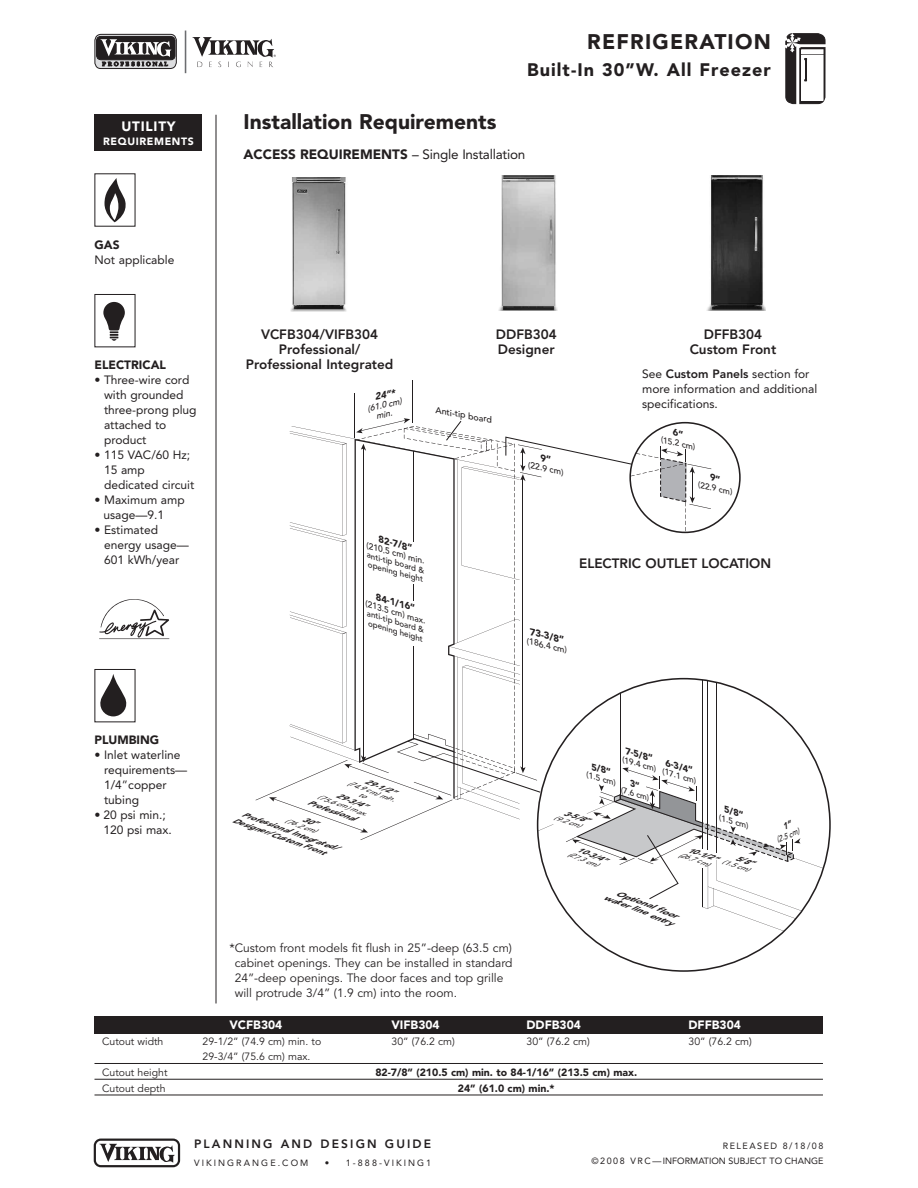
<style>
.page{position:relative;width:918px;height:1188px;background:#fff}
.page>*{position:absolute;margin:0;border:0;box-sizing:border-box;transform-origin:0 0}
.t1{font:900 21px "Avenir";color:#231f20}
.t2{font:900 21px "Avenir";letter-spacing:.06em;color:#231f20}
.t3{font:900 18px "Avenir";letter-spacing:.06em;color:#231f20}
.t4{font:800 13.5px/15px "Avenir";color:#231f20;text-align:center}
.t5{font:13.5px "Avenir";letter-spacing:-.015em;color:#231f20}
.t6{font:900 13.5px "Avenir";letter-spacing:.06em;color:#fff}
.t7{font:12px/15px "Avenir";color:#231f20}
.t8{font:12px/15px "Avenir";color:#231f20}
.t9{font:900 12px "Avenir";color:#fff}
.t10{font:800 12px "Avenir";letter-spacing:.175em;color:#231f20}
.t11{font:900 12px "Avenir";color:#231f20}
.t12{font:10.5px "Avenir";color:#231f20}
.t13{font:900 10.5px "Avenir";color:#231f20}
.t14{font:900 10.5px "Avenir";letter-spacing:.06em;color:#fff}
.t15{font:italic 900 9.9px "Avenir";color:#231f20;scale:.96 1}
.t16{font:italic 900 9.6px "Avenir";color:#231f20}
.t17{font:italic 900 9.45px "Avenir";color:#231f20;scale:1.04 1}
.t18{font:italic 900 9.15px "Avenir";color:#231f20;scale:1.04 1}
.t19{font:9px/15px "Avenir";color:#231f20;text-align:right}
.t20{font:9px "Avenir";letter-spacing:.23em;color:#231f20}
.t21{font:italic 500 8.85px "Avenir";color:#231f20}
.t22{font:italic 500 8.85px/9.3px "Avenir";color:#231f20;text-align:center;scale:.96 1}
.t23{font:italic 500 8.55px "Avenir";color:#231f20}
.t24{font:italic 500 8.55px "Avenir";color:#231f20;scale:1.04 1}
.t25{font:italic 500 8.4px "Avenir";color:#231f20}
.t26{font:italic 500 8.4px "Avenir";color:#231f20;scale:1.04 1}
.t27{font:italic 500 8.4px "Avenir";color:#231f20;scale:.79 1}
.t28{font:italic 500 8.25px "Avenir";color:#231f20;scale:1.04 1}
.t29{font:italic 500 8.1px "Avenir";color:#231f20}
.t30{font:italic 500 7.95px/9px "Avenir";color:#231f20;text-align:center;scale:1.04 1}
.t31{font:italic 900 7.35px/8.1px "Avenir";color:#231f20;text-align:right;scale:1.33 1}
.t32{font:italic 900 7.2px "Avenir";color:#231f20;scale:1.2 1}
.t33{font:italic 900 7.05px/8.9px "Avenir";color:#231f20;scale:1.24 1}
.t34{font:italic 900 7.05px "Avenir";color:#231f20;scale:1.23 1}
.t35{font:italic 500 6.45px "Avenir";color:#231f20;scale:1.2 1}
.t36{font:italic 500 6.3px "Avenir";color:#231f20;scale:1.24 1}
.t37{font:italic 500 6.3px "Avenir";color:#231f20;scale:1.23 1}
.s1{font-style:inherit}
.s2{font-weight:900}
.s3{font-weight:800}
</style>
<div class="page">
<svg style="left:595px;top:811px;width:236px;height:161px"></svg>
<hr style="left:412px;top:380px;width:1px;height:43px;background:#231f20">
<hr style="left:354px;top:393px;width:1px;height:44px;background:#231f20">
<svg style="left:785px;top:33px;width:40px;height:71px"></svg>
<hr style="left:216px;top:115px;width:1px;height:888px;background:#231f20">
<hr style="left:185px;top:31px;width:1px;height:42px;background:#6c6d70">
<svg style="left:95px;top:34px;width:82px;height:35px"></svg>
<svg style="left:192px;top:37px;width:84px;height:30px"></svg>
<svg style="left:94px;top:1139px;width:86px;height:28px"></svg>
<div style="left:94px;top:115px;width:108px;height:36px;background:#231f20"></div>
<svg style="left:103px;top:302px;width:22px;height:39px"></svg>
<svg style="left:100px;top:674px;width:26px;height:42px"></svg>
<svg style="left:105px;top:178px;width:21px;height:44px"></svg>
<img style="left:290px;top:177px;width:57px;height:135px">
<img style="left:499px;top:176px;width:59px;height:134px">
<img style="left:707px;top:176px;width:59px;height:134px">
<svg style="left:99px;top:599px;width:70px;height:40px"></svg>
<div style="left:94px;top:1016px;width:730px;height:17px;background:#231f20"></div>
<hr style="left:94px;top:1063px;width:729px;height:1px;background:#231f20">
<hr style="left:94px;top:1079px;width:729px;height:1px;background:#231f20">
<hr style="left:94px;top:1095px;width:729px;height:1px;background:#231f20">
<svg style="left:256px;top:418px;width:574px;height:524px"></svg>
<p class="t6" style="left:121px;top:121px;width:56px">UTILITY</p>
<p class="t14" style="left:103px;top:137px;width:92px">REQUIREMENTS</p>
<p class="t11" style="left:94px;top:240px;width:27px">GAS</p>
<p class="t7" style="left:94px;top:253px;width:81px">Not applicable</p>
<p class="t11" style="left:94px;top:360px;width:73px">ELECTRICAL</p>
<p class="t7" style="left:104px;top:373px;width:94px;text-indent:-10px">• Three-wire cord with grounded three-prong plug attached to product</p>
<p class="t7" style="left:104px;top:448px;width:92px;text-indent:-10px">• 115 VAC/60 Hz;<br>15 amp dedicated circuit</p>
<p class="t7" style="left:103px;top:493px;width:83px;text-indent:-9px">• Maximum amp usage—9.1</p>
<p class="t7" style="left:104px;top:523px;width:86px;text-indent:-10px">• Estimated energy usage—<br>601 kWh/year</p>
<p class="t11" style="left:95px;top:735px;width:66px">PLUMBING</p>
<p class="t7" style="left:104px;top:748px;width:85px;text-indent:-10px">• Inlet waterline requirements—<br>1/4<span class="s1">”</span>copper tubing</p>
<p class="t7" style="left:103px;top:808px;width:70px;text-indent:-9px">• 20 psi min.;<br>120 psi max.</p>
<h1 class="t2" style="left:587px;top:33px;width:185px">REFRIGERATION</h1>
<h2 class="t3" style="left:527px;top:62px;width:245px">Built-In 30”W. All Freezer</h2>
<h1 class="t1" style="left:244px;top:113px;width:254px">Installation Requirements</h1>
<p class="t5" style="left:244px;top:149px;width:283px"><span class="s2">ACCESS REQUIREMENTS</span> – Single Installation</p>
<p class="t4" style="left:246px;top:328px;width:149px">VCFB304/VIFB304<br>Professional/<br>Professional Integrated</p>
<p class="t4" style="left:496px;top:328px;width:62px;text-align:left">DDFB304<br>Designer</p>
<p class="t4" style="left:690px;top:328px;width:88px">DFFB304<br>Custom Front</p>
<p class="t7" style="left:642px;top:367px;width:177px">See <span class="s3">Custom Panels</span> section for more information and additional specifications.</p>
<p class="t15" style="left:374px;top:393px;width:23px;rotate:-13deg">24”*</p>
<p class="t22" style="left:367px;top:405px;width:38px;rotate:-13deg">(61.0 cm) min.</p>
<p class="t21" style="left:437px;top:406px;width:59px;rotate:10deg">Anti-tip board</p>
<p class="t17" style="left:380px;top:535px;width:35px;rotate:15deg">82-7/8”</p>
<p class="t30" style="left:368px;top:551px;width:60px;rotate:15deg">anti-tip board &amp; opening height</p>
<p class="t17" style="left:378px;top:593px;width:41px;rotate:17deg">84-1/16”</p>
<p class="t24" style="left:368px;top:542px;width:60px;rotate:15deg">(210.5 cm) min.</p>
<p class="t26" style="left:367px;top:600px;width:62px;rotate:17deg">(213.5 cm) max.</p>
<p class="t30" style="left:369px;top:609px;width:60px;rotate:17deg">anti-tip board &amp; opening height</p>
<p class="t23" style="left:530px;top:461px;width:38px;rotate:13deg">(22.9 cm)</p>
<p class="t25" style="left:662px;top:436px;width:37px;rotate:13deg">(15.2 cm)</p>
<p class="t25" style="left:700px;top:481px;width:37px;rotate:13deg">(22.9 cm)</p>
<p class="t4" style="left:579px;top:557px;width:194px">ELECTRIC OUTLET LOCATION</p>
<p class="t16" style="left:531px;top:628px;width:37px;rotate:13deg">73-3/8”</p>
<p class="t23" style="left:528px;top:637px;width:43px;rotate:13deg">(186.4 cm)</p>
<p class="t33" style="left:366px;top:778px;width:27px;rotate:20deg">29-1/2”</p>
<p class="t36" style="left:348px;top:780px;width:42px;rotate:20deg">(74.9 cm) min.</p>
<p class="t33" style="left:338px;top:792px;width:27px;rotate:20deg">29-3/4”</p>
<p class="t36" style="left:319px;top:794px;width:43px;rotate:20deg">(75.6 cm) max.</p>
<p class="t33" style="left:309px;top:798px;width:42px;rotate:20deg">Professional</p>
<p class="t36" style="left:286px;top:818px;width:28px;rotate:20deg">(76.2 cm)</p>
<p class="t33" style="left:237px;top:807px;width:89px;text-indent:7px;rotate:20deg">Professional Integrated/<br>Designer/Custom Front</p>
<p class="t8" style="left:235px;top:942px;width:279px;text-indent:-5px">*Custom front models fit flush in 25”-deep (63.5 cm) cabinet openings. They can be installed in standard 24”-deep openings. The door faces and top grille will protrude 3/4” (1.9 cm) into the room.</p>
<p class="t18" style="left:627px;top:747px;width:29px;rotate:16deg">7-5/8”</p>
<p class="t29" style="left:623px;top:787px;width:31px;rotate:17deg">(7.6 cm)</p>
<p class="t28" style="left:624px;top:756px;width:35px;rotate:16deg">(19.4 cm)</p>
<p class="t18" style="left:667px;top:759px;width:29px;rotate:16deg">6-3/4”</p>
<p class="t18" style="left:593px;top:763px;width:21px;rotate:16deg">5/8”</p>
<p class="t28" style="left:588px;top:771px;width:31px;rotate:16deg">(1.5 cm)</p>
<p class="t28" style="left:664px;top:768px;width:35px;rotate:16deg">(17.1 cm)</p>
<p class="t34" style="left:565px;top:810px;width:23px;rotate:18deg">3-5/8”</p>
<p class="t37" style="left:555px;top:815px;width:24px;rotate:18deg">(9.2 cm)</p>
<p class="t18" style="left:726px;top:806px;width:21px;rotate:16deg">5/8”</p>
<p class="t28" style="left:721px;top:814px;width:31px;rotate:16deg">(1.5 cm)</p>
<p class="t32" style="left:578px;top:846px;width:27px;rotate:21deg">10-3/4”</p>
<p class="t35" style="left:569px;top:851px;width:28px;rotate:21deg">(27.3 cm)</p>
<p class="t32" style="left:688px;top:846px;width:27px;rotate:18deg">10-1/2”</p>
<p class="t35" style="left:679px;top:852px;width:28px;rotate:18deg">(26.7 cm)</p>
<p class="t35" style="left:723px;top:859px;width:24px;rotate:18deg">(1.5 cm)</p>
<p class="t32" style="left:736px;top:855px;width:17px;rotate:18deg">5/8”</p>
<p class="t31" style="left:608px;top:886px;width:58px;rotate:21deg">Optional floor water line entry</p>
<p class="t27" style="left:776px;top:837px;width:31px;rotate:-22deg">(2.5 cm)</p>
<p class="t9" style="left:230px;top:1020px;width:54px">VCFB304</p>
<p class="t9" style="left:392px;top:1020px;width:50px">VIFB304</p>
<p class="t9" style="left:526px;top:1020px;width:56px">DDFB304</p>
<p class="t9" style="left:688px;top:1020px;width:54px">DFFB304</p>
<p class="t12" style="left:102px;top:1037px;width:63px">Cutout width</p>
<p class="t12" style="left:203px;top:1037px;width:120px">29-1/2” (74.9 cm) min. to</p>
<p class="t12" style="left:392px;top:1037px;width:65px">30” (76.2 cm)</p>
<p class="t12" style="left:527px;top:1037px;width:65px">30” (76.2 cm)</p>
<p class="t12" style="left:689px;top:1037px;width:65px">30” (76.2 cm)</p>
<p class="t12" style="left:202px;top:1053px;width:110px">29-3/4” (75.6 cm) max.</p>
<p class="t12" style="left:102px;top:1068px;width:67px">Cutout height</p>
<p class="t13" style="left:375px;top:1068px;width:263px">82-7/8” (210.5 cm) min. to 84-1/16” (213.5 cm) max.</p>
<p class="t12" style="left:102px;top:1084px;width:65px">Cutout depth</p>
<p class="t13" style="left:458px;top:1084px;width:98px">24” (61.0 cm) min.*</p>
<p class="t10" style="left:194px;top:1139px;width:238px">PLANNING AND DESIGN GUIDE</p>
<p class="t20" style="left:194px;top:1159px;width:116px">VIKINGRANGE.COM</p>
<p class="t20" style="left:325px;top:1159px;width:108px">• 1-888-VIKING1</p>
<p class="t19" style="left:592px;top:1139px;width:233px">RELEASED 8/18/08<br>© 2 0 0 8 V R C — INFORMATION SUBJECT TO CHANGE</p>
</div>
